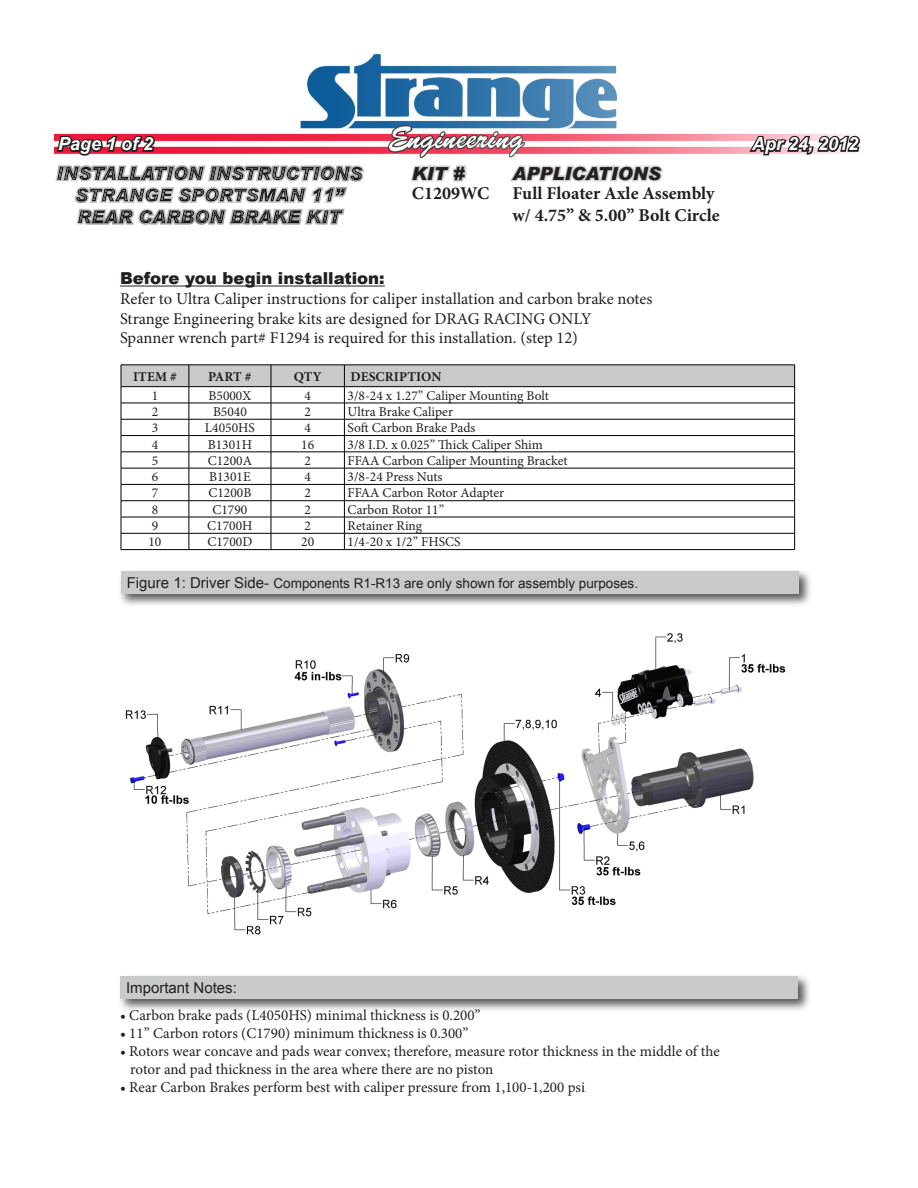
<style>
.page{position:relative;width:918px;height:1188px;background:#fff}
.page>*{position:absolute;margin:0;border:0;box-sizing:border-box;transform-origin:0 0}
.t1{font:700 18px "Minion Pro";color:#231f20}
.t2{font:italic 700 18px "Arial";color:#fff}
.t3{font:italic 900 18px "Arial";color:#231f20}
.t4{font:16.5px "Minion Pro";color:#231f20}
.t5{font:900 16.5px "Arial";color:#231f20}
.t6{font:15px "Minion Pro";color:#231f20}
.t7{font:15px "Arial";color:#231f20}
.t8{font:13.5px "Minion Pro";color:#231f20}
.t9{font:13.5px "Arial";color:#231f20}
.t10{font:700 13.5px "Minion Pro";letter-spacing:.01em;color:#231f20}
.s1{font-size:15px}
</style>
<div class="page">
<svg style="left:121px;top:365px;width:674px;height:184px"></svg>
<hr style="left:121px;top:549px;width:68px;height:1px;background:#000">
<hr style="left:189px;top:549px;width:82px;height:1px;background:#000">
<hr style="left:271px;top:549px;width:73px;height:1px;background:#000">
<hr style="left:344px;top:549px;width:451px;height:1px;background:#000">
<svg style="left:411px;top:165px;width:56px;height:17px"></svg>
<svg style="left:510px;top:165px;width:153px;height:17px"></svg>
<hr style="left:120px;top:286px;width:265px;height:1px;background:#231f20">
<img style="left:54px;top:54px;width:693px;height:105px">
<svg style="left:55px;top:133px;width:102px;height:23px;background:#954653"></svg>
<svg style="left:747px;top:134px;width:113px;height:22px"></svg>
<div style="left:45px;top:156px;width:336px;height:78px;background:#231f20;opacity:.5"></div>
<img style="left:125px;top:633px;width:661px;height:302px">
<div style="left:118px;top:568px;width:694px;height:40px;background:#231f20;opacity:.75"></div>
<div style="left:121px;top:571px;width:678px;height:23px;background:#c9cacc"></div>
<div style="left:117px;top:973px;width:695px;height:40px;background:#231f20;opacity:.75"></div>
<div style="left:120px;top:976px;width:678px;height:23px;background:#c9cacc"></div>
<p class="t2" style="left:58px;top:132px;width:97px">Page 1 of 2</p>
<p class="t2" style="left:752px;top:132px;width:108px">Apr 24, 2012</p>
<p class="t3" style="left:412px;top:162px;width:54px">KIT #</p>
<p class="t3" style="left:513px;top:162px;width:150px">APPLICATIONS</p>
<p class="t1" style="left:412px;top:180px;width:79px">C1209WC</p>
<p class="t1" style="left:513px;top:180px;width:204px">Full Floater Axle Assembly</p>
<p class="t1" style="left:513px;top:202px;width:209px">w/ 4.75” &amp; 5.00” Bolt Circle</p>
<p class="t5" style="left:120px;top:266px;width:266px">Before you begin installation:</p>
<p class="t4" style="left:120px;top:287px;width:534px">Refer to Ultra Caliper instructions for caliper installation and carbon brake notes</p>
<p class="t4" style="left:120px;top:307px;width:473px">Strange Engineering brake kits are designed for DRAG RACING ONLY</p>
<p class="t4" style="left:120px;top:327px;width:459px">Spanner wrench part# F1294 is required for this installation. (step 12)</p>
<p class="t10" style="left:133px;top:367px;width:45px">ITEM #</p>
<p class="t10" style="left:208px;top:367px;width:45px">PART #</p>
<p class="t10" style="left:294px;top:367px;width:29px">QTY</p>
<p class="t10" style="left:350px;top:367px;width:93px">DESCRIPTION</p>
<p class="t8" style="left:152px;top:386px;width:8px">1</p>
<p class="t8" style="left:209px;top:386px;width:44px">B5000X</p>
<p class="t8" style="left:304px;top:386px;width:8px">4</p>
<p class="t8" style="left:348px;top:386px;width:203px">3/8-24 x 1.27” Caliper Mounting Bolt</p>
<p class="t8" style="left:152px;top:403px;width:8px">2</p>
<p class="t8" style="left:213px;top:403px;width:35px">B5040</p>
<p class="t8" style="left:304px;top:403px;width:8px">2</p>
<p class="t8" style="left:348px;top:403px;width:107px">Ultra Brake Caliper</p>
<p class="t8" style="left:152px;top:419px;width:8px">3</p>
<p class="t8" style="left:205px;top:419px;width:51px">L4050HS</p>
<p class="t8" style="left:304px;top:419px;width:8px">4</p>
<p class="t8" style="left:348px;top:419px;width:129px">Soft Carbon Brake Pads</p>
<p class="t8" style="left:152px;top:435px;width:8px">4</p>
<p class="t8" style="left:208px;top:435px;width:46px">B1301H</p>
<p class="t8" style="left:301px;top:435px;width:14px">16</p>
<p class="t8" style="left:348px;top:435px;width:197px">3/8 I.D. x 0.025” Thick Caliper Shim</p>
<p class="t8" style="left:152px;top:452px;width:8px">5</p>
<p class="t8" style="left:208px;top:452px;width:46px">C1200A</p>
<p class="t8" style="left:304px;top:452px;width:8px">2</p>
<p class="t8" style="left:348px;top:452px;width:221px">FFAA Carbon Caliper Mounting Bracket</p>
<p class="t8" style="left:152px;top:468px;width:8px">6</p>
<p class="t8" style="left:209px;top:468px;width:43px">B1301E</p>
<p class="t8" style="left:304px;top:468px;width:8px">4</p>
<p class="t8" style="left:348px;top:468px;width:96px">3/8-24 Press Nuts</p>
<p class="t8" style="left:152px;top:484px;width:8px">7</p>
<p class="t8" style="left:209px;top:484px;width:44px">C1200B</p>
<p class="t8" style="left:304px;top:484px;width:8px">2</p>
<p class="t8" style="left:348px;top:484px;width:158px">FFAA Carbon Rotor Adapter</p>
<p class="t8" style="left:152px;top:500px;width:8px">8</p>
<p class="t8" style="left:212px;top:500px;width:36px">C1790</p>
<p class="t8" style="left:304px;top:500px;width:8px">2</p>
<p class="t8" style="left:348px;top:500px;width:98px">Carbon Rotor 11”</p>
<p class="t8" style="left:152px;top:517px;width:8px">9</p>
<p class="t8" style="left:207px;top:517px;width:47px">C1700H</p>
<p class="t8" style="left:304px;top:517px;width:8px">2</p>
<p class="t8" style="left:348px;top:517px;width:76px">Retainer Ring</p>
<p class="t8" style="left:148px;top:533px;width:14px">10</p>
<p class="t8" style="left:208px;top:533px;width:46px">C1700D</p>
<p class="t8" style="left:301px;top:533px;width:14px">20</p>
<p class="t8" style="left:348px;top:533px;width:114px">1/4-20 x 1/2” FHSCS</p>
<p class="t9" style="left:127px;top:574px;width:513px"><span class="s1">Figure 1: Driver Side-</span> Components R1-R13 are only shown for assembly purposes.</p>
<p class="t7" style="left:126px;top:978px;width:112px">Important Notes:</p>
<p class="t6" style="left:120px;top:1005px;width:362px">• Carbon brake pads (L4050HS) minimal thickness is 0.200”</p>
<p class="t6" style="left:120px;top:1023px;width:350px">• 11” Carbon rotors (C1790) minimum thickness is 0.300”</p>
<p class="t6" style="left:120px;top:1041px;width:601px">• Rotors wear concave and pads wear convex; therefore, measure rotor thickness in the middle of the</p>
<p class="t6" style="left:130px;top:1059px;width:365px">rotor and pad thickness in the area where there are no piston</p>
<p class="t6" style="left:120px;top:1077px;width:467px">• Rear Carbon Brakes perform best with caliper pressure from 1,100-1,200 psi</p>
</div>
